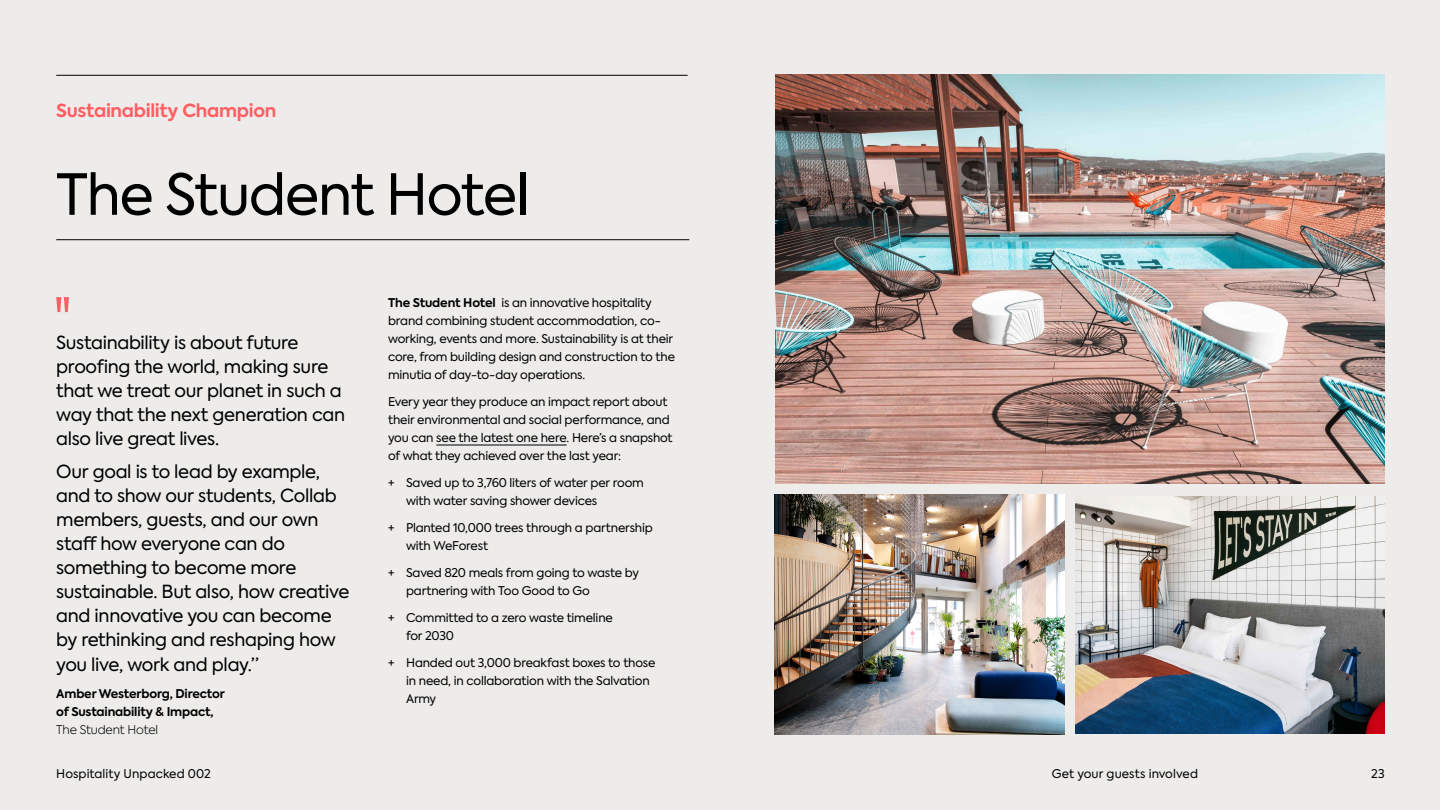
<style>
.page{position:relative;width:1440px;height:810px;background:#fff}
.page>*{position:absolute;margin:0;border:0;box-sizing:border-box;transform-origin:0 0}
.t1{font:56.25px "Axiforma";letter-spacing:-.025em;color:#000}
.t2{font:18px/24.2px "Axiforma";letter-spacing:-.02em;color:#000}
.t3{font:700 18px "Axiforma";letter-spacing:-.015em;color:#ff5e63}
.t4{font:12px/18px "Axiforma";letter-spacing:-.015em;color:#000}
.t5{font:700 12px/18px "Axiforma";letter-spacing:-.01em;color:#000}
.t6{font:12px "Axiforma";letter-spacing:.005em;color:#000}
.t7{font:300 12px "Axiforma";letter-spacing:-.01em;color:#000}
.s1{font-weight:700}
</style>
<div class="page">
<div style="left:0;top:0;width:1439px;height:810px;background:#edeceb"></div>
<svg style="left:56px;top:297px;width:13px;height:15px"></svg>
<hr style="left:436px;top:445px;width:131px;height:1px;background:#000">
<hr style="left:56px;top:75px;width:632px;height:1px;background:#000">
<hr style="left:56px;top:240px;width:633px;height:1px;background:#000">
<img style="left:775px;top:75px;width:610px;height:408px">
<img style="left:774px;top:495px;width:290px;height:239px">
<img style="left:1076px;top:496px;width:309px;height:237px">
<h2 class="t3" style="left:56px;top:98px;width:222px">Sustainability Champion</h2>
<h1 class="t1" style="left:56px;top:158px;width:475px">The Student Hotel</h1>
<h2 class="t2" style="left:56px;top:331px;width:290px">Sustainability is about future proofing the world, making sure that we treat our planet in such a way that the next generation can also live great lives.</h2>
<p class="t2" style="left:56px;top:459px;width:295px">Our goal is to lead by example, and to show our students, Collab members, guests, and our own staff how everyone can do something to become more sustainable. But also, how creative and innovative you can become by rethinking and reshaping how you live, work and play.”</p>
<p class="t5" style="left:56px;top:685px;width:170px">Amber Westerborg, Director of Sustainability &amp; Impact,</p>
<p class="t7" style="left:56px;top:722px;width:103px">The Student Hotel</p>
<p class="t4" style="left:388px;top:294px;width:288px"><span class="s1">The Student Hotel</span> is an innovative hospitality brand combining student accommodation, co&shy;working, events and more. Sustainability is at their core, from building design and construction to the minutia of day-to-day operations.</p>
<p class="t4" style="left:388px;top:393px;width:286px">Every year they produce an impact report about their environmental and social performance, and you can see the latest one here. Here’s a snapshot of what they achieved over the last year:</p>
<p class="t4" style="left:406px;top:474px;width:239px;text-indent:-18px">+ Saved up to 3,760 liters of water per room with water saving shower devices</p>
<p class="t4" style="left:406px;top:519px;width:248px;text-indent:-18px">+ Planted 10,000 trees through a partnership with WeForest</p>
<p class="t4" style="left:406px;top:564px;width:234px;text-indent:-18px">+ Saved 820 meals from going to waste by partnering with Too Good to Go</p>
<p class="t4" style="left:406px;top:609px;width:208px;text-indent:-18px">+ Committed to a zero waste timeline for 2030</p>
<p class="t4" style="left:406px;top:654px;width:251px;text-indent:-18px">+ Handed out 3,000 breakfast boxes to those in need, in collaboration with the Salvation<br>Army</p>
<p class="t6" style="left:56px;top:766px;width:156px">Hospitality Unpacked 002</p>
<p class="t6" style="left:1052px;top:766px;width:148px">Get your guests involved</p>
<p class="t4" style="left:1371px;top:765px;width:15px">23</p>
</div>
